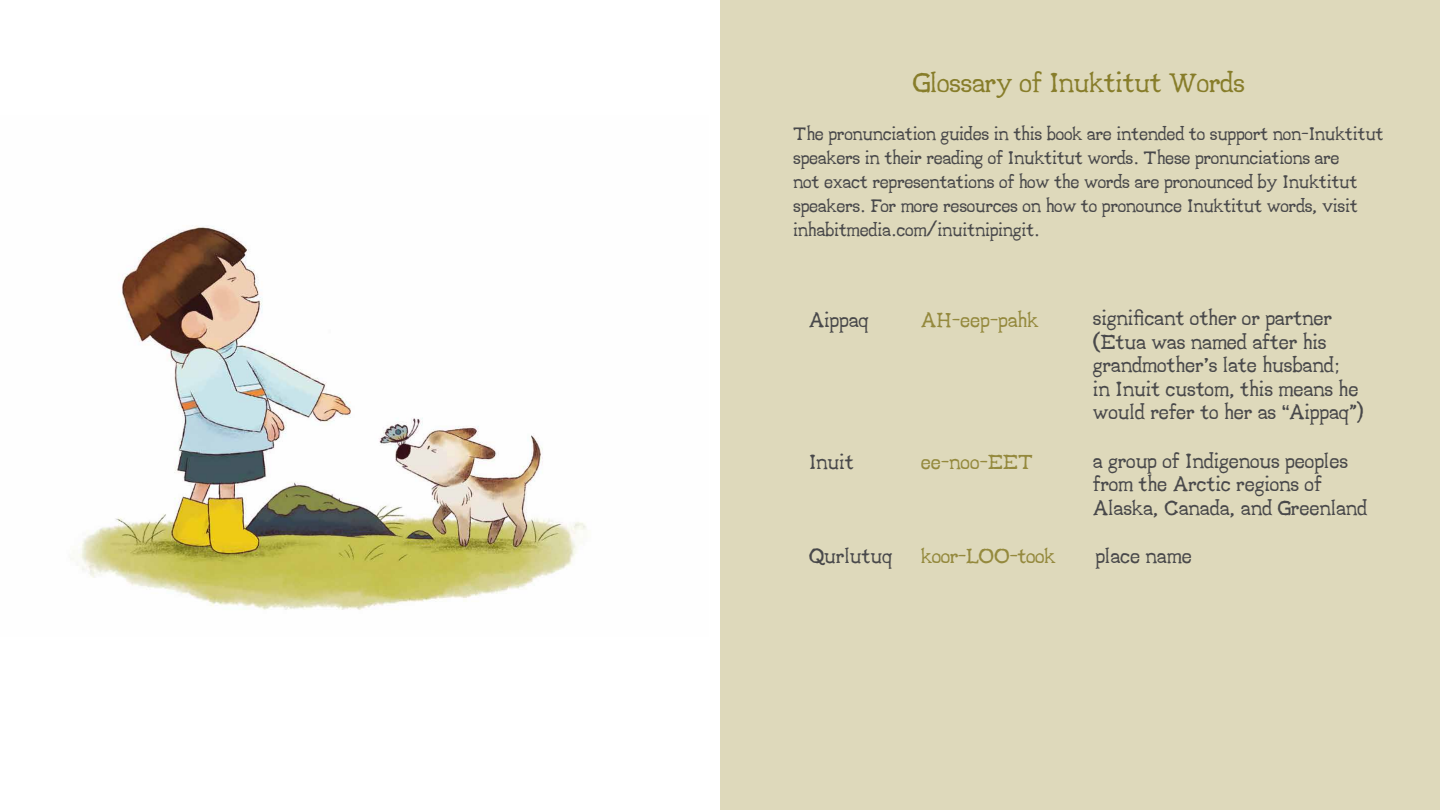
<style>
.page{position:relative;width:1440px;height:810px;background:#fff}
.page>*{position:absolute;margin:0;border:0;box-sizing:border-box;transform-origin:0 0}
.t1{font:30px "aeterna";color:#877d2a}
.t2{font:22.5px/23.6px "aeterna 1";letter-spacing:.005em;color:#48484a}
.t3{font:22.5px "aeterna 1";letter-spacing:.005em;color:#94893d}
.t4{font:20px/24px "aeterna 1";color:#48484a}
</style>
<div class="page">
<div style="left:720px;top:0;width:720px;height:810px;background:#ded9bb"></div>
<img style="left:71px;top:225px;width:515px;height:385px">
<h1 class="t1" style="left:913px;top:63px;width:334px">Glossary of Inuktitut Words</h1>
<p class="t4" style="left:794px;top:121px;width:592px">The pronunciation guides in this book are intended to support non-Inuktitut speakers in their reading of Inuktitut words. These pronunciations are<br>not exact representations of how the words are pronounced by Inuktitut speakers. For more resources on how to pronounce Inuktitut words, visit inhabitmedia.com/inuitnipingit.</p>
<p class="t2" style="left:809px;top:307px;width:62px">Aippaq</p>
<p class="t3" style="left:921px;top:305px;width:119px">AH-eep-pahk</p>
<p class="t2" style="left:809px;top:449px;width:46px">Inuit</p>
<p class="t3" style="left:921px;top:447px;width:113px">ee-noo-EET</p>
<p class="t2" style="left:1093px;top:305px;width:272px">significant other or partner (Etua was named after his grandmother’s late husband;<br>in Inuit custom, this means he would refer to her as “Aippaq”)</p>
<p class="t2" style="left:1093px;top:448px;width:276px">a group of Indigenous peoples from the Arctic regions of<br>Alaska, Canada, and Greenland</p>
<p class="t2" style="left:809px;top:544px;width:85px">Qurlutuq</p>
<p class="t3" style="left:921px;top:541px;width:136px">koor-LOO-took</p>
<p class="t2" style="left:1096px;top:544px;width:98px">place name</p>
</div>
